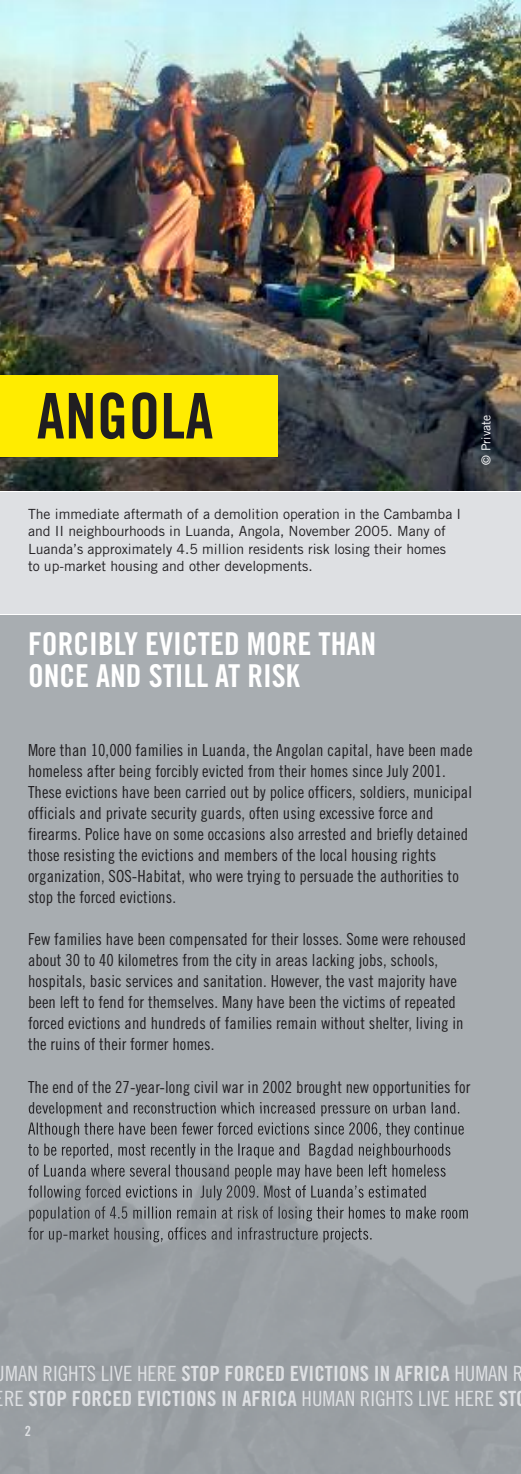
<style>
.page{position:relative;width:521px;height:1474px;background:#fff}
.page>*{position:absolute;margin:0;border:0;box-sizing:border-box;transform-origin:0 0}
.t1{font:63px "Amnesty Trade Gothic Bd Cn 20 OTF";letter-spacing:.005em;color:#201e21}
.t2{font:31.5px/31.5px "Amnesty Trade Gothic Bd Cn 20 OTF";color:#fff}
.t3{font:21px/25.2px "Amnesty Trade Gothic Bd Cn 20 OTF";color:#dee0e3;text-align:center}
.t4{font:16.62px/21px "Amnesty Trade Gothic Cn 18";letter-spacing:.005em;color:#201e21}
.t5{font:14px/17.5px "Amnesty Trade Gothic";color:#201e21}
.t6{font:14px "Amnesty Trade Gothic Bd Cn 20 OTF";color:#dee0e3}
.t7{font:12.25px "Amnesty Trade Gothic";color:#fff}
.s1{font-family:"Amnesty Trade Gothic Cn 18"}
</style>
<div class="page">
<div style="left:0;top:614px;width:521px;height:859px;background:#a8adb1"></div>
<img style="left:0;top:1109px;width:521px;height:364px">
<img style="left:29px;top:1109px;width:54px;height:7px">
<img style="left:28px;top:1122px;width:74px;height:15px">
<img style="left:28px;top:1143px;width:51px;height:15px">
<img style="left:29px;top:1164px;width:73px;height:12px">
<img style="left:28px;top:1185px;width:66px;height:15px">
<img style="left:29px;top:1206px;width:52px;height:15px">
<img style="left:28px;top:1227px;width:75px;height:15px">
<div style="left:0;top:491px;width:521px;height:123px;background:#dee0e3"></div>
<img style="left:0;top:0;width:521px;height:491px">
<div style="left:0;top:375px;width:278px;height:81px;background:#ffec00"></div>
<h1 class="t1" style="left:37px;top:378px;width:178px">ANGOLA</h1>
<p class="t5" style="left:28px;top:505px;width:435px">The immediate aftermath of a demolition operation in the Cambamba I and II neighbourhoods in Luanda, Angola, November 2005. Many of Luanda’s approximately 4.5 million residents risk losing their homes<br>to up-market housing and other developments.</p>
<p class="t7" style="left:479px;top:465px;width:52px;rotate:-90deg">© Private</p>
<h2 class="t2" style="left:28px;top:627px;width:350px">FORCIBLY EVICTED MORE THAN<br>ONCE AND STILL AT RISK</h2>
<p class="t4" style="left:28px;top:739px;width:446px">More than 10,000 families in Luanda, the Angolan capital, have been made homeless after being forcibly evicted from their homes since July 2001.<br>These evictions have been carried out by police officers, soldiers, municipal officials and private security guards, often using excessive force and firearms. Police have on some occasions also arrested and briefly detained those resisting the evictions and members of the local housing rights organization, SOS-Habitat, who were trying to persuade the authorities to stop the forced evictions.</p>
<p class="t4" style="left:28px;top:928px;width:440px">Few families have been compensated for their losses. Some were rehoused about 30 to 40 kilometres from the city in areas lacking jobs, schools, hospitals, basic services and sanitation. However, the vast majority have been left to fend for themselves. Many have been the victims of repeated forced evictions and hundreds of families remain without shelter, living in the ruins of their former homes.</p>
<p class="t4" style="left:28px;top:1075px;width:444px">The end of the 27-year-long civil war in 2002 brought new opportunities for development and reconstruction which increased pressure on urban land.</p>
<p class="t3" style="left:-5px;top:1360px;width:530px"><span class="s1">UMAN RIGHTS LIVE HERE</span> STOP FORCED EVICTIONS IN AFRICA <span class="s1">HUMAN R<br>RE</span> STOP FORCED EVICTIONS IN AFRICA <span class="s1">HUMAN RIGHTS LIVE HERE</span> ST</p>
<p class="t6" style="left:25px;top:1422px;width:8px">2</p>
</div>
